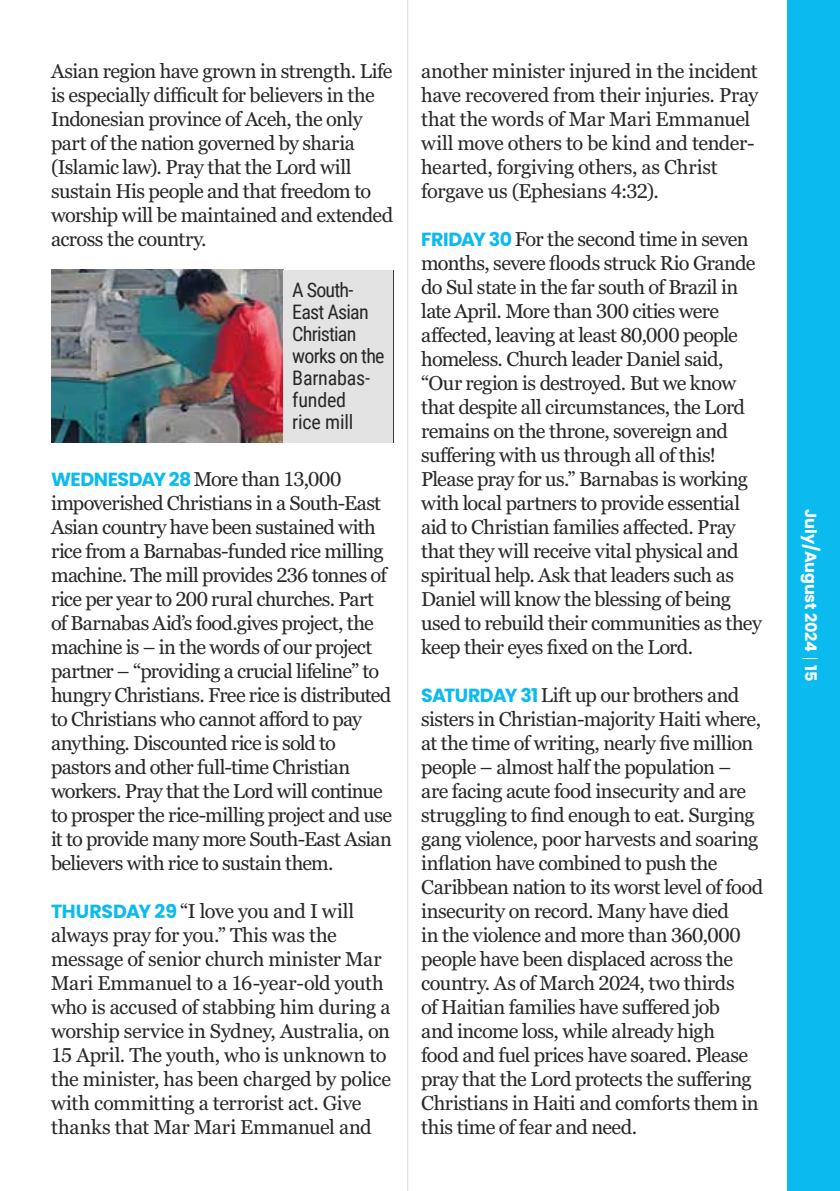
<style>
.page{position:relative;width:840px;height:1191px;background:#fff}
.page>*{position:absolute;margin:0;border:0;box-sizing:border-box;transform-origin:0 0}
.t1{font:20px/24px "Georgia Pro";letter-spacing:-.025em;color:#282827}
.t2{font:20px/22px "Roboto Condensed";letter-spacing:-.04em;color:#282827}
.t3{font:700 16px "Poppins";letter-spacing:-.01em;color:#fff}
.s1{font-family:"Poppins";font-weight:700;font-size:19px;color:#0bbbef}
</style>
<div class="page">
<div style="left:787px;top:0;width:52px;height:1191px;background:#0bbbef"></div>
<svg style="left:802px;top:658px;width:15px;height:1px"></svg>
<hr style="left:407px;top:0;width:1px;height:1191px;background:#dadada">
<img style="left:51px;top:270px;width:232px;height:172px">
<div style="left:283px;top:270px;width:110px;height:172px;background:#e3e3e3"></div>
<p class="t1" style="left:51px;top:60px;width:343px">Asian region have grown in strength. Life is especially difficult for believers in the Indonesian province of Aceh, the only part of the nation governed by sharia (Islamic law). Pray that the Lord will sustain His people and that freedom to worship will be maintained and extended across the country.</p>
<p class="t2" style="left:292px;top:278px;width:94px">A South-<br>East Asian<br>Christian works on the<br>Barnabas&shy;funded<br>rice mill</p>
<p class="t1" style="left:51px;top:468px;width:342px"><span class="s1">WEDNESDAY 28</span> More than 13,000 impoverished Christians in a South-East Asian country have been sustained with rice from a Barnabas-funded rice milling machine. The mill provides 236 tonnes of rice per year to 200 rural churches. Part of Barnabas Aid’s food.gives project, the machine is – in the words of our project partner – “providing a crucial lifeline” to hungry Christians. Free rice is distributed to Christians who cannot afford to pay anything. Discounted rice is sold to pastors and other full-time Christian workers. Pray that the Lord will continue to prosper the rice-milling project and use it to provide many more South-East Asian believers with rice to sustain them.</p>
<p class="t1" style="left:51px;top:900px;width:341px"><span class="s1">THURSDAY 29</span> “I love you and I will always pray for you.” This was the message of senior church minister Mar Mari Emmanuel to a 16-year-old youth who is accused of stabbing him during a worship service in Sydney, Australia, on 15 April. The youth, who is unknown to the minister, has been charged by police with committing a terrorist act. Give thanks that Mar Mari Emmanuel and</p>
<p class="t1" style="left:421px;top:60px;width:338px">another minister injured in the incident have recovered from their injuries. Pray that the words of Mar Mari Emmanuel will move others to be kind and tender&shy;hearted, forgiving others, as Christ forgave us (Ephesians 4:32).</p>
<p class="t1" style="left:421px;top:228px;width:342px"><span class="s1">FRIDAY 30</span> For the second time in seven months, severe floods struck Rio Grande do Sul state in the far south of Brazil in late April. More than 300 cities were affected, leaving at least 80,000 people homeless. Church leader Daniel said, “Our region is destroyed. But we know that despite all circumstances, the Lord remains on the throne, sovereign and suffering with us through all of this!<br>Please pray for us.” Barnabas is working with local partners to provide essential aid to Christian families affected. Pray that they will receive vital physical and spiritual help. Ask that leaders such as Daniel will know the blessing of being used to rebuild their communities as they keep their eyes fixed on the Lord.</p>
<p class="t1" style="left:421px;top:684px;width:343px"><span class="s1">SATURDAY 31</span> Lift up our brothers and sisters in Christian-majority Haiti where, at the time of writing, nearly five million people – almost half the population – are facing acute food insecurity and are struggling to find enough to eat. Surging gang violence, poor harvests and soaring inflation have combined to push the Caribbean nation to its worst level of food insecurity on record. Many have died<br>in the violence and more than 360,000 people have been displaced across the country. As of March 2024, two thirds<br>of Haitian families have suffered job<br>and income loss, while already high<br>food and fuel prices have soared. Please pray that the Lord protects the suffering Christians in Haiti and comforts them in this time of fear and need.</p>
<p class="t3" style="left:819px;top:509px;width:174px;rotate:90deg">July/August 2024 15</p>
</div>
